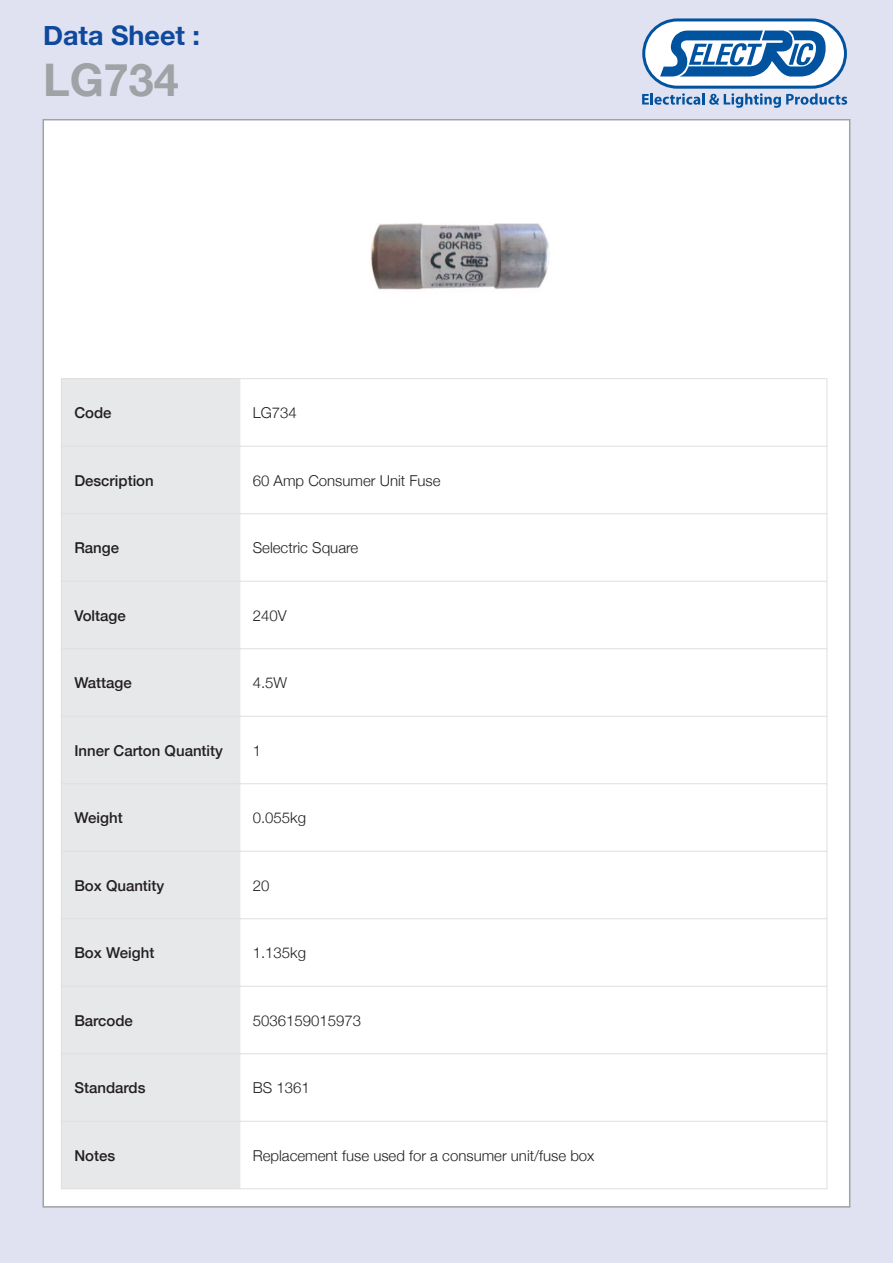
<style>
.page{position:relative;width:893px;height:1263px;background:#e1e2f1}
.page>*{position:absolute;margin:0;border:0;box-sizing:border-box;transform-origin:0 0}
.t1{font:700 45px "Helvetica Neue";color:#9fa3a6}
.t2{font:700 27px "Helvetica Neue";color:#0f499d}
.t3{font:300 15px "Helvetica Neue";color:#231f20}
.t4{font:500 15px "Helvetica Neue";color:#231f20}
</style>
<div class="page">
<div style="left:44px;top:120px;width:805px;height:1086px;background:#fff"></div>
<svg style="left:642px;top:18px;width:205px;height:90px"></svg>
<img style="left:370px;top:223px;width:180px;height:67px">
<div style="left:61px;top:378px;width:179px;height:68px;background:#e7e8e9"></div>
<div style="left:61px;top:446px;width:179px;height:68px;background:#e7e8e9"></div>
<div style="left:61px;top:514px;width:179px;height:67px;background:#e7e8e9"></div>
<div style="left:61px;top:581px;width:179px;height:68px;background:#e7e8e9"></div>
<div style="left:61px;top:649px;width:179px;height:67px;background:#e7e8e9"></div>
<div style="left:61px;top:716px;width:179px;height:68px;background:#e7e8e9"></div>
<div style="left:61px;top:784px;width:179px;height:67px;background:#e7e8e9"></div>
<div style="left:61px;top:851px;width:179px;height:68px;background:#e7e8e9"></div>
<div style="left:61px;top:919px;width:179px;height:67px;background:#e7e8e9"></div>
<div style="left:61px;top:986px;width:179px;height:68px;background:#e7e8e9"></div>
<div style="left:61px;top:1054px;width:179px;height:67px;background:#e7e8e9"></div>
<div style="left:61px;top:1121px;width:179px;height:68px;background:#e7e8e9"></div>
<hr style="left:61px;top:378px;width:1px;height:811px;background:#dedfe0">
<hr style="left:240px;top:378px;width:1px;height:811px;background:#dedfe0">
<hr style="left:827px;top:378px;width:1px;height:811px;background:#dedfe0">
<hr style="left:61px;top:378px;width:766px;height:1px;background:#dedfe0">
<hr style="left:61px;top:446px;width:766px;height:1px;background:#dedfe0">
<hr style="left:61px;top:513px;width:766px;height:1px;background:#dedfe0">
<hr style="left:61px;top:581px;width:766px;height:1px;background:#dedfe0">
<hr style="left:61px;top:648px;width:766px;height:1px;background:#dedfe0">
<hr style="left:61px;top:716px;width:766px;height:1px;background:#dedfe0">
<hr style="left:61px;top:783px;width:766px;height:1px;background:#dedfe0">
<hr style="left:61px;top:851px;width:766px;height:1px;background:#dedfe0">
<hr style="left:61px;top:918px;width:766px;height:1px;background:#dedfe0">
<hr style="left:61px;top:986px;width:766px;height:1px;background:#dedfe0">
<hr style="left:61px;top:1053px;width:766px;height:1px;background:#dedfe0">
<hr style="left:61px;top:1121px;width:766px;height:1px;background:#dedfe0">
<hr style="left:61px;top:1188px;width:766px;height:1px;background:#dedfe0">
<h2 class="t2" style="left:43px;top:18px;width:159px">Data Sheet :</h2>
<h1 class="t1" style="left:43px;top:52px;width:137px">LG734</h1>
<p class="t4" style="left:74px;top:403px;width:39px">Code</p>
<p class="t3" style="left:253px;top:404px;width:46px">LG734</p>
<p class="t4" style="left:74px;top:471px;width:81px">Description</p>
<p class="t3" style="left:253px;top:471px;width:189px">60 Amp Consumer Unit Fuse</p>
<p class="t4" style="left:74px;top:538px;width:46px">Range</p>
<p class="t3" style="left:253px;top:539px;width:107px">Selectric Square</p>
<p class="t4" style="left:74px;top:606px;width:53px">Voltage</p>
<p class="t3" style="left:253px;top:606px;width:35px">240V</p>
<p class="t4" style="left:74px;top:673px;width:59px">Wattage</p>
<p class="t3" style="left:253px;top:674px;width:36px">4.5W</p>
<p class="t4" style="left:74px;top:741px;width:150px">Inner Carton Quantity</p>
<p class="t3" style="left:253px;top:741px;width:10px">1</p>
<p class="t4" style="left:74px;top:808px;width:50px">Weight</p>
<p class="t3" style="left:253px;top:809px;width:55px">0.055kg</p>
<p class="t4" style="left:74px;top:876px;width:92px">Box Quantity</p>
<p class="t3" style="left:253px;top:876px;width:18px">20</p>
<p class="t4" style="left:74px;top:943px;width:82px">Box Weight</p>
<p class="t3" style="left:253px;top:944px;width:55px">1.135kg</p>
<p class="t4" style="left:74px;top:1011px;width:60px">Barcode</p>
<p class="t3" style="left:253px;top:1011px;width:110px">5036159015973</p>
<p class="t4" style="left:74px;top:1078px;width:73px">Standards</p>
<p class="t3" style="left:253px;top:1079px;width:58px">BS 1361</p>
<p class="t4" style="left:74px;top:1146px;width:42px">Notes</p>
<p class="t3" style="left:253px;top:1146px;width:343px">Replacement fuse used for a consumer unit/fuse box</p>
</div>
